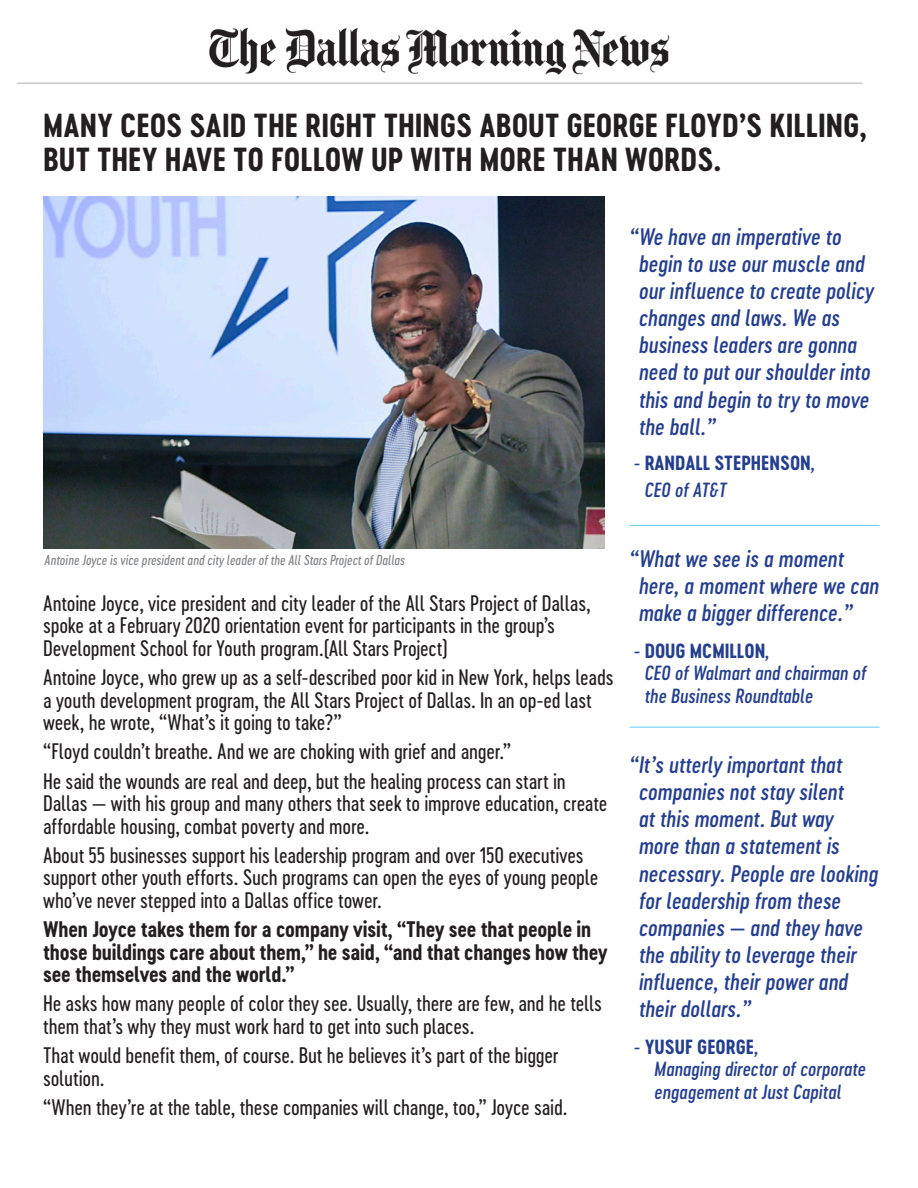
<style>
.page{position:relative;width:918px;height:1188px;background:#fff}
.page>*{position:absolute;margin:0;border:0;box-sizing:border-box;transform-origin:0 0}
.t1{font:31.05px/33.9px "Cervo Neue Bold Neue";color:#231f20}
.t2{font:italic 22.35px/27.2px "Cervo Neue Medium Neue";color:#253f8e}
.t3{font:21px/22.5px "Cervo Neue Regular Neue";letter-spacing:-.01em;color:#231f20}
.t4{font:21px/22.5px "Cervo Neue Bold Neue";letter-spacing:-.01em;color:#231f20}
.t5{font:italic 19.2px/22.4px "Cervo Neue Medium Neue";color:#253f8e}
.t6{font:19.2px/27.2px "Cervo Neue Bold Neue";color:#253f8e}
.t7{font:italic 13.5px "Cervo Neue Regular Neue";color:#808285}
.s1{font-family:"Cervo Neue Medium Neue";font-style:italic}
.s2{font-family:"Cervo Neue Bold Neue";font-style:normal}
</style>
<div class="page">
<img style="left:203px;top:27px;width:479px;height:56px">
<hr style="left:17px;top:83px;width:845px;height:1px;background:#231f20">
<img style="left:43px;top:197px;width:562px;height:351px">
<hr style="left:630px;top:525px;width:250px;height:1px;background:#5fcdf5">
<hr style="left:630px;top:727px;width:250px;height:1px;background:#5fcdf5">
<p class="t1" style="left:43px;top:109px;width:825px">MANY CEOS SAID THE RIGHT THINGS ABOUT GEORGE FLOYD’S KILLING,<br>BUT THEY HAVE TO FOLLOW UP WITH MORE THAN WORDS.</p>
<p class="t2" style="left:639px;top:223px;width:237px;text-indent:-9px">“We have an imperative to begin to use our muscle and our influence to create policy changes and laws. We as business leaders are gonna need to put our shoulder into this and begin to try to move the ball.”</p>
<p class="t6" style="left:645px;top:449px;width:172px;text-indent:-11px"><span class="s1">-</span> RANDALL STEPHENSON<span class="s1">,<br>CEO of AT&amp;T</span></p>
<p class="t7" style="left:45px;top:551px;width:362px">Antoine Joyce is vice president and city leader of the All Stars Project of Dallas</p>
<p class="t3" style="left:43px;top:592px;width:549px">Antoine Joyce, vice president and city leader of the All Stars Project of Dallas, spoke at a February 2020 orientation event for participants in the group’s<br>Development School for Youth program.(All Stars Project)</p>
<p class="t3" style="left:43px;top:666px;width:572px">Antoine Joyce, who grew up as a self-described poor kid in New York, helps leads a youth development program, the All Stars Project of Dallas. In an op-ed last week, he wrote, “What’s it going to take?”</p>
<p class="t3" style="left:43px;top:740px;width:470px">“Floyd couldn’t breathe. And we are choking with grief and anger.”</p>
<p class="t3" style="left:43px;top:769px;width:566px">He said the wounds are real and deep, but the healing process can start in<br>Dallas — with his group and many others that seek to improve education, create affordable housing, combat poverty and more.</p>
<p class="t3" style="left:43px;top:844px;width:557px">About 55 businesses support his leadership program and over 150 executives support other youth efforts. Such programs can open the eyes of young people who’ve never stepped into a Dallas office tower.</p>
<p class="t4" style="left:43px;top:918px;width:566px">When Joyce takes them for a company visit, “They see that people in those buildings care about them,” he said, “and that changes how they see themselves and the world.”</p>
<p class="t3" style="left:43px;top:992px;width:560px">He asks how many people of color they see. Usually, there are few, and he tells them that’s why they must work hard to get into such places.</p>
<p class="t3" style="left:43px;top:1044px;width:517px">That would benefit them, of course. But he believes it’s part of the bigger solution.</p>
<p class="t3" style="left:43px;top:1096px;width:526px">“When they’re at the table, these companies will change, too,” Joyce said.</p>
<p class="t2" style="left:639px;top:545px;width:242px;text-indent:-9px">“What we see is a moment here, a moment where we can make a bigger difference.”</p>
<p class="t5" style="left:645px;top:640px;width:224px;text-indent:-11px">- <span class="s2">DOUG MCMILLON</span>,<br>CEO of Walmart and chairman of the Business Roundtable</p>
<p class="t2" style="left:639px;top:751px;width:241px;text-indent:-9px">“It’s utterly important that companies not stay silent<br>at this moment. But way more than a statement is necessary. People are looking for leadership from these companies — and they have the ability to leverage their influence, their power and their dollars.”</p>
<p class="t5" style="left:655px;top:1036px;width:213px;text-indent:-21px">- <span class="s2">YUSUF GEORGE</span>,<br>Managing director of corporate engagement at Just Capital</p>
</div>
